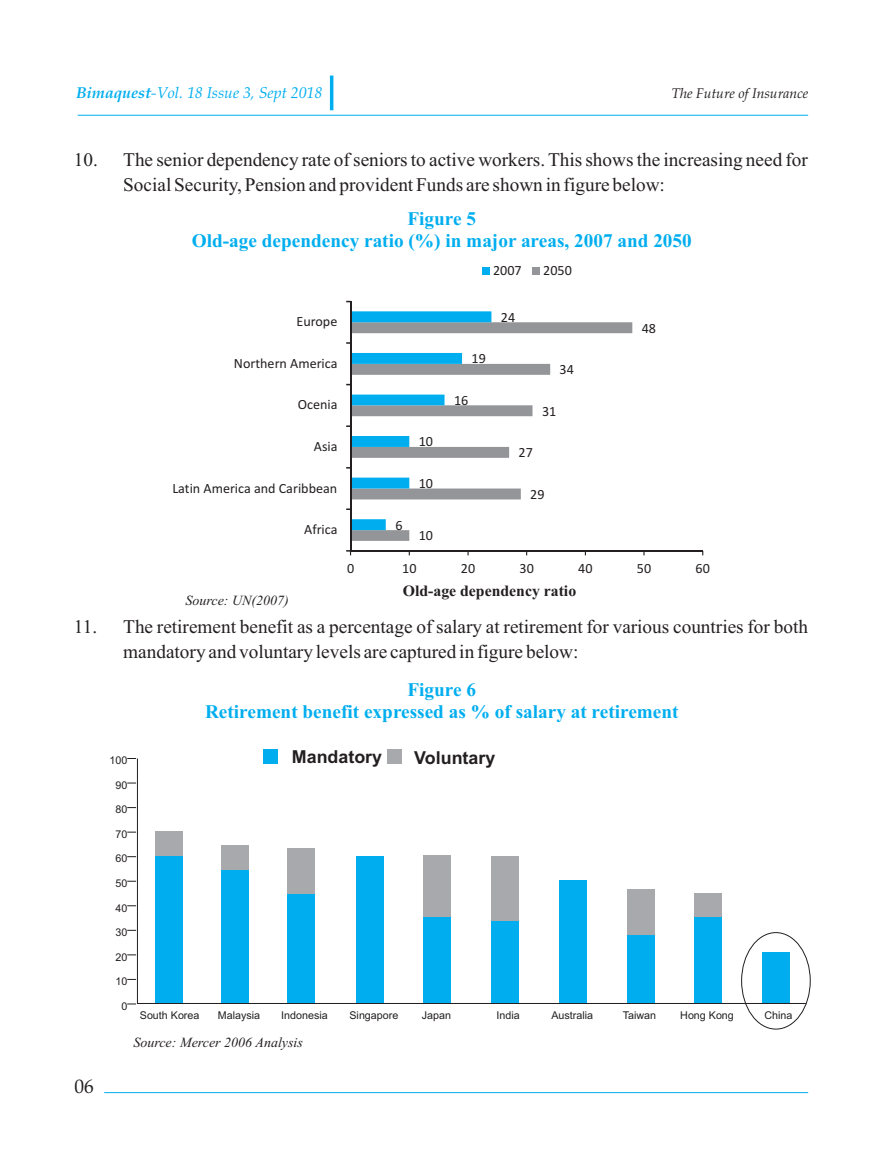
<style>
.page{position:relative;width:883px;height:1168px;background:#fff}
.page>*{position:absolute;margin:0;border:0;box-sizing:border-box;transform-origin:0 0}
.t1{font:19.25px/25px "Times New Roman";color:#231f20}
.t2{font:700 19.25px/21.3px "Times New Roman";color:#00aeef;text-align:center}
.t3{font:19.25px "Book Antiqua";color:#231f20}
.t4{font:700 17.85px "Arial";color:#231f20}
.t5{font:italic 15.75px "Book Antiqua";color:#00aeef}
.t6{font:700 15.75px "Times New Roman";color:#231f20}
.t7{font:14.17px "Calibri";color:#231f20}
.t8{font:italic 14px "Times New Roman";color:#231f20}
.t9{font:italic 14px "Book Antiqua";color:#231f20}
.t10{font:10.67px "Arial";color:#231f20}
.s1{font-weight:700}
</style>
<div class="page">
<hr style="left:78px;top:115px;width:730px;height:1px;background:#00aeef">
<hr style="left:330px;top:76px;width:3px;height:34px;background:#00aeef">
<hr style="left:104px;top:1092px;width:704px;height:1px;background:#00aeef">
<svg style="left:351px;top:322px;width:281px;height:219px"></svg>
<hr style="left:350px;top:550px;width:352px;height:1px;background:#231f20">
<hr style="left:350px;top:302px;width:1px;height:249px;background:#231f20">
<svg style="left:346px;top:550px;width:5px;height:5px"></svg>
<svg style="left:346px;top:311px;width:145px;height:219px"></svg>
<div style="left:482px;top:267px;width:7px;height:8px;background:#00aeef"></div>
<div style="left:532px;top:267px;width:7px;height:8px;background:#939598"></div>
<div style="left:762px;top:952px;width:27px;height:51px;background:#00aeef"></div>
<div style="left:694px;top:893px;width:27px;height:25px;background:#a7a9ac"></div>
<div style="left:627px;top:889px;width:27px;height:47px;background:#a7a9ac"></div>
<div style="left:491px;top:856px;width:27px;height:65px;background:#a7a9ac"></div>
<div style="left:287px;top:848px;width:28px;height:58px;background:#a7a9ac"></div>
<div style="left:221px;top:845px;width:28px;height:26px;background:#a7a9ac"></div>
<div style="left:155px;top:831px;width:28px;height:25px;background:#a7a9ac"></div>
<div style="left:423px;top:855px;width:27px;height:63px;background:#a7a9ac"></div>
<hr style="left:137px;top:758px;width:1px;height:246px;background:#231f20">
<hr style="left:137px;top:1003px;width:668px;height:1px;background:#231f20">
<div style="left:559px;top:880px;width:27px;height:123px;background:#00aeef"></div>
<div style="left:356px;top:856px;width:28px;height:147px;background:#00aeef"></div>
<div style="left:221px;top:871px;width:28px;height:132px;background:#00aeef"></div>
<div style="left:155px;top:856px;width:28px;height:147px;background:#00aeef"></div>
<div style="left:287px;top:894px;width:28px;height:109px;background:#00aeef"></div>
<div style="left:423px;top:917px;width:27px;height:86px;background:#00aeef"></div>
<div style="left:491px;top:921px;width:27px;height:82px;background:#00aeef"></div>
<div style="left:627px;top:935px;width:27px;height:68px;background:#00aeef"></div>
<div style="left:694px;top:918px;width:27px;height:85px;background:#00aeef"></div>
<div style="left:741px;top:932px;width:69px;height:97px;border:1px solid #231f20;border-radius:50%"></div>
<div style="left:263px;top:749px;width:14px;height:14px;background:#00aeef"></div>
<div style="left:387px;top:749px;width:14px;height:14px;background:#a7a9ac"></div>
<p class="t5" style="left:76px;top:86px;width:248px"><span class="s1">Bimaquest</span>-Vol. 18 Issue 3, Sept 2018</p>
<p class="t9" style="left:671px;top:88px;width:138px">The Future of Insurance</p>
<p class="t1" style="left:123px;top:148px;width:686px;text-indent:-49px">10. The senior dependency rate of seniors to active workers. This shows the increasing need for<br>Social Security, Pension and provident Funds are shown in figure below:</p>
<p class="t2" style="left:192px;top:210px;width:501px">Figure 5<br>Old-age dependency ratio (%) in major areas, 2007 and 2050</p>
<p class="t7" style="left:493px;top:265px;width:30px">2007</p>
<p class="t7" style="left:543px;top:265px;width:30px">2050</p>
<p class="t7" style="left:296px;top:317px;width:42px">Europe</p>
<p class="t7" style="left:501px;top:312px;width:16px">24</p>
<p class="t7" style="left:641px;top:323px;width:16px">48</p>
<p class="t7" style="left:234px;top:358px;width:105px">Northern America</p>
<p class="t7" style="left:471px;top:354px;width:16px">19</p>
<p class="t7" style="left:559px;top:364px;width:16px">34</p>
<p class="t7" style="left:298px;top:400px;width:41px">Ocenia</p>
<p class="t7" style="left:454px;top:395px;width:16px">16</p>
<p class="t7" style="left:542px;top:406px;width:16px">31</p>
<p class="t7" style="left:314px;top:441px;width:25px">Asia</p>
<p class="t7" style="left:419px;top:437px;width:16px">10</p>
<p class="t7" style="left:518px;top:448px;width:16px">27</p>
<p class="t7" style="left:172px;top:483px;width:166px">Latin America and Caribbean</p>
<p class="t7" style="left:419px;top:478px;width:16px">10</p>
<p class="t7" style="left:530px;top:489px;width:16px">29</p>
<p class="t7" style="left:304px;top:524px;width:35px">Africa</p>
<p class="t7" style="left:395px;top:520px;width:9px">6</p>
<p class="t7" style="left:419px;top:531px;width:16px">10</p>
<p class="t7" style="left:347px;top:564px;width:9px">0</p>
<p class="t7" style="left:402px;top:564px;width:16px">10</p>
<p class="t7" style="left:461px;top:564px;width:16px">20</p>
<p class="t7" style="left:519px;top:564px;width:16px">30</p>
<p class="t7" style="left:578px;top:564px;width:16px">40</p>
<p class="t7" style="left:637px;top:564px;width:16px">50</p>
<p class="t7" style="left:695px;top:564px;width:16px">60</p>
<p class="t8" style="left:185px;top:595px;width:105px">Source: UN(2007)</p>
<p class="t6" style="left:403px;top:585px;width:175px">Old-age dependency ratio</p>
<p class="t1" style="left:123px;top:616px;width:686px;text-indent:-49px">11. The retirement benefit as a percentage of salary at retirement for various countries for both mandatory and voluntary levels are captured in figure below:</p>
<p class="t10" style="left:109px;top:756px;width:19px">100</p>
<p class="t10" style="left:115px;top:781px;width:13px">90</p>
<p class="t10" style="left:115px;top:806px;width:13px">80</p>
<p class="t10" style="left:115px;top:830px;width:13px">70</p>
<p class="t10" style="left:115px;top:855px;width:13px">60</p>
<p class="t10" style="left:115px;top:879px;width:13px">50</p>
<p class="t10" style="left:115px;top:904px;width:13px">40</p>
<p class="t10" style="left:115px;top:928px;width:13px">30</p>
<p class="t10" style="left:115px;top:953px;width:13px">20</p>
<p class="t10" style="left:115px;top:977px;width:13px">10</p>
<p class="t10" style="left:121px;top:1002px;width:7px">0</p>
<p class="t2" style="left:205px;top:681px;width:475px">Figure 6<br>Retirement benefit expressed as % of salary at retirement</p>
<p class="t4" style="left:292px;top:751px;width:92px">Mandatory</p>
<p class="t4" style="left:414px;top:751px;width:82px">Voluntary</p>
<p class="t10" style="left:140px;top:1011px;width:61px">South Korea</p>
<p class="t10" style="left:218px;top:1011px;width:44px">Malaysia</p>
<p class="t10" style="left:281px;top:1011px;width:48px">Indonesia</p>
<p class="t10" style="left:349px;top:1011px;width:50px">Singapore</p>
<p class="t10" style="left:422px;top:1011px;width:31px">Japan</p>
<p class="t10" style="left:496px;top:1011px;width:25px">India</p>
<p class="t10" style="left:551px;top:1011px;width:43px">Australia</p>
<p class="t10" style="left:622px;top:1011px;width:35px">Taiwan</p>
<p class="t10" style="left:680px;top:1011px;width:55px">Hong Kong</p>
<p class="t10" style="left:764px;top:1011px;width:29px">China</p>
<p class="t3" style="left:74px;top:1075px;width:21px">06</p>
<p class="t8" style="left:133px;top:1037px;width:171px">Source: Mercer 2006 Analysis</p>
</div>
